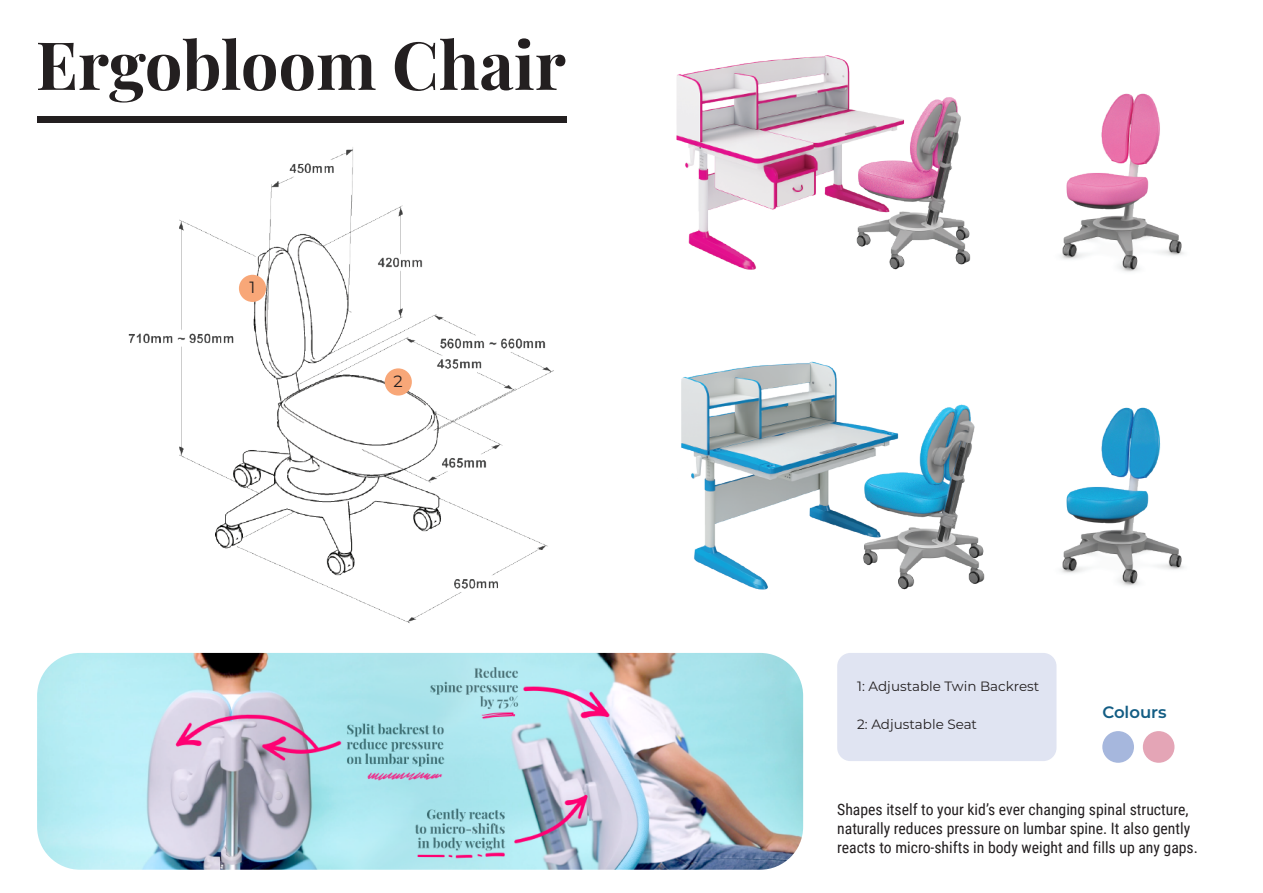
<style>
.page{position:relative;width:1263px;height:893px;background:#fff}
.page>*{position:absolute;margin:0;border:0;box-sizing:border-box;transform-origin:0 0}
.t1{font:700 66.6px "Playfair Display";color:#231f20}
.t2{font:600 16.5px "Montserrat";color:#135d84}
.t3{font:16.35px "Montserrat";color:#231f20}
.t4{font:15.75px/18.9px "Roboto Condensed";color:#231f20}
.t5{font:13.5px "Montserrat";color:#231f20}
</style>
<div class="page">
<img style="left:89px;top:116px;width:528px;height:537px">
<div style="left:37px;top:116px;width:529px;height:6px;background:#231f20"></div>
<div style="left:837px;top:653px;width:219px;height:108px;background:#e0e4f2;border-radius:13px"></div>
<div style="left:1102px;top:731px;width:32px;height:32px;background:#a6b7dd;border-radius:50%"></div>
<div style="left:1143px;top:731px;width:31px;height:32px;background:#e4a5b6;border-radius:50%"></div>
<img style="left:37px;top:653px;width:766px;height:217px">
<img style="left:676px;top:55px;width:295px;height:215px">
<img style="left:681px;top:361px;width:304px;height:229px">
<img style="left:1061px;top:407px;width:123px;height:179px">
<img style="left:1061px;top:93px;width:123px;height:179px">
<div style="left:239px;top:275px;width:27px;height:27px;background:#f8a778;border-radius:50%"></div>
<div style="left:385px;top:368px;width:27px;height:28px;background:#f8a778;border-radius:50%"></div>
<h1 class="t1" style="left:36px;top:13px;width:532px">Ergobloom Chair</h1>
<p class="t3" style="left:250px;top:276px;width:7px">1</p>
<p class="t3" style="left:394px;top:370px;width:11px">2</p>
<p class="t5" style="left:857px;top:676px;width:183px">1: Adjustable Twin Backrest</p>
<p class="t5" style="left:857px;top:715px;width:121px">2: Adjustable Seat</p>
<p class="t2" style="left:1102px;top:701px;width:66px">Colours</p>
<p class="t4" style="left:837px;top:800px;width:362px">Shapes itself to your kid’s ever changing spinal structure, naturally reduces pressure on lumbar spine. It also gently reacts to micro-shifts in body weight and fills up any gaps.</p>
</div>
